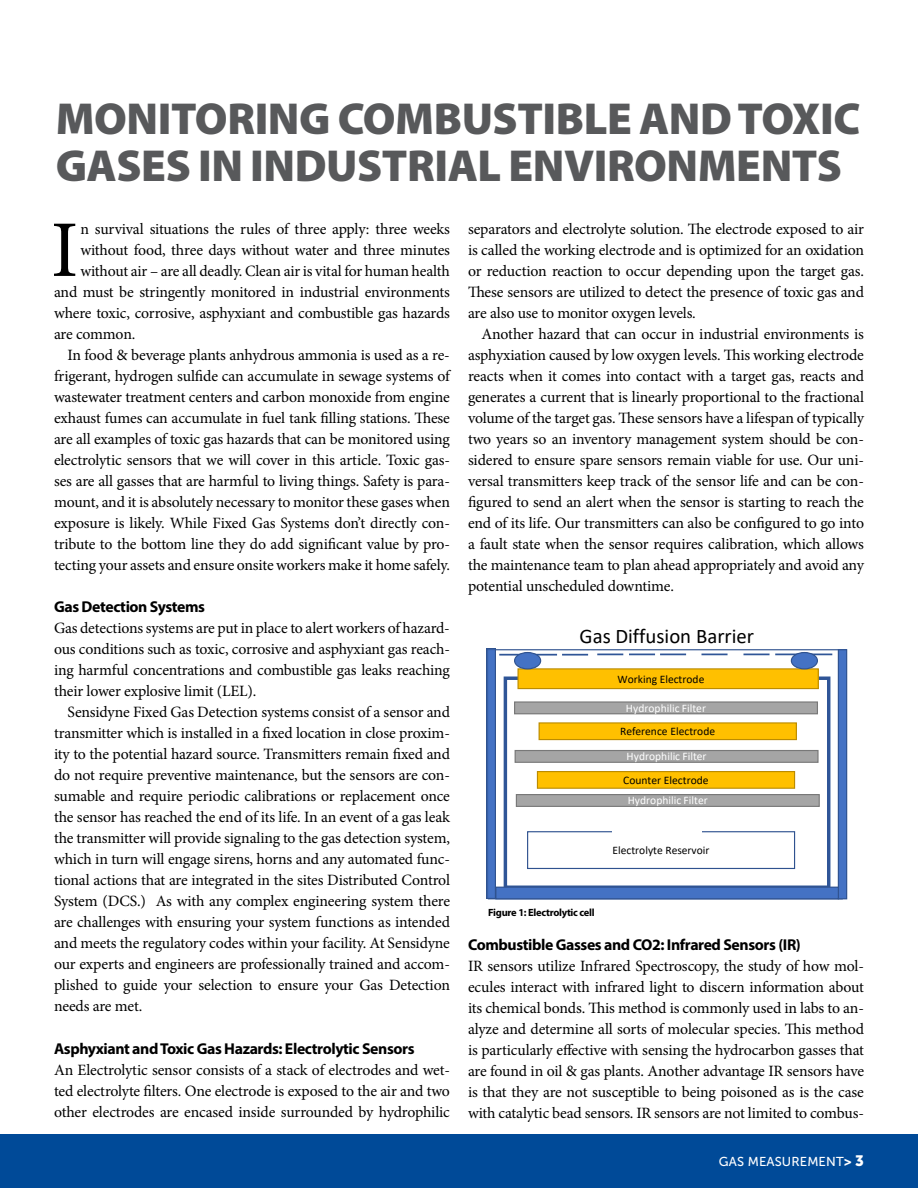
<style>
.page{position:relative;width:918px;height:1188px;background:#fff}
.page>*{position:absolute;margin:0;border:0;box-sizing:border-box;transform-origin:0 0}
.t1{font:80.4px "Minion Pro";color:#000}
.t2{font:900 45px/46.5px "Myriad Pro";letter-spacing:-.01em;color:#58595b}
.t3{font:20.85px "Calibri";color:#000}
.t4{font:15.75px/21px "Minion Pro";letter-spacing:-.015em;color:#000;text-align:justify}
.t5{font:700 15.75px "Myriad Pro";letter-spacing:-.025em;color:#000}
.t6{font:12.9px "Museo Sans 500";letter-spacing:.01em;color:#fff}
.t7{font:11.55px "Calibri";color:#000}
.t8{font:11.55px "Calibri";color:#fff}
.t9{font:700 10.5px "Myriad Pro";letter-spacing:-.025em;color:#000}
.s1{font-family:"Museo Sans 900"}
.s2{font-family:"Museo Sans 900";font-size:15px}
</style>
<div class="page">
<div style="left:0;top:1134px;width:918px;height:54px;background:#004a98"></div>
<svg style="left:496px;top:651px;width:342px;height:236px"></svg>
<div style="left:505px;top:678px;width:324px;height:209px;background:#fff"></div>
<div style="left:504px;top:677px;width:326px;height:212px;border:3px solid #2f5597"></div>
<div style="left:518px;top:669px;width:300px;height:20px;background:#ffc000"></div>
<div style="left:517px;top:668px;width:302px;height:21px;border:1px solid #bc8c00"></div>
<hr style="left:499px;top:654px;width:26px;height:2px;background:#2f5597">
<hr style="left:531px;top:654px;width:26px;height:2px;background:#2f5597">
<hr style="left:562px;top:654px;width:26px;height:2px;background:#2f5597">
<svg style="left:743px;top:654px;width:89px;height:1px"></svg>
<svg style="left:597px;top:654px;width:26px;height:1px"></svg>
<svg style="left:629px;top:654px;width:57px;height:1px"></svg>
<svg style="left:701px;top:654px;width:27px;height:1px"></svg>
<div style="left:515px;top:653px;width:26px;height:16px;background:#4472c4;border-radius:50%"></div>
<div style="left:514px;top:652px;width:27px;height:17px;border:1px solid #2f528f;border-radius:50%"></div>
<div style="left:791px;top:653px;width:26px;height:16px;background:#4472c4;border-radius:50%"></div>
<div style="left:791px;top:652px;width:27px;height:17px;border:1px solid #2f528f;border-radius:50%"></div>
<div style="left:515px;top:702px;width:302px;height:12px;background:#a5a5a5"></div>
<div style="left:514px;top:701px;width:304px;height:13px;border:1px solid #787878"></div>
<div style="left:515px;top:751px;width:303px;height:11px;background:#a5a5a5"></div>
<div style="left:515px;top:750px;width:304px;height:13px;border:1px solid #787878"></div>
<div style="left:516px;top:795px;width:303px;height:11px;background:#a5a5a5"></div>
<div style="left:516px;top:794px;width:304px;height:13px;border:1px solid #787878"></div>
<div style="left:539px;top:723px;width:257px;height:17px;background:#ffc000"></div>
<div style="left:539px;top:722px;width:258px;height:18px;border:1px solid #bc8c00"></div>
<div style="left:537px;top:772px;width:258px;height:16px;background:#ffc000"></div>
<div style="left:537px;top:771px;width:258px;height:18px;border:1px solid #bc8c00"></div>
<div style="left:527px;top:831px;width:268px;height:38px;border:1px solid #2f528f"></div>
<div style="left:838px;top:650px;width:9px;height:249px;background:#4472c4"></div>
<div style="left:838px;top:649px;width:9px;height:250px;border:1px solid #2f528f"></div>
<img style="left:486px;top:649px;width:10px;height:250px">
<div style="left:496px;top:887px;width:342px;height:12px;background:#4472c4"></div>
<div style="left:495px;top:887px;width:344px;height:12px;border:1px solid #2f528f"></div>
<h2 class="t2" style="left:56px;top:97px;width:806px">MONITORING COMBUSTIBLE AND TOXIC<br>GASES IN INDUSTRIAL ENVIRONMENTS</h2>
<h1 class="t1" style="left:51px;top:196px;width:29px">I</h1>
<p class="t4" style="left:80px;top:218px;width:371px">n survival situations the rules of three apply: three weeks</p>
<p class="t4" style="left:80px;top:239px;width:371px">without food, three days without water and three minutes</p>
<p class="t4" style="left:80px;top:260px;width:371px">without air – are all deadly. Clean air is vital for human health</p>
<p class="t4" style="left:54px;top:281px;width:398px">and must be stringently monitored in industrial environments</p>
<p class="t4" style="left:54px;top:302px;width:397px">where toxic, corrosive, asphyxiant and combustible gas hazards</p>
<p class="t4" style="left:54px;top:323px;width:83px">are common.</p>
<p class="t4" style="left:68px;top:344px;width:384px">In food &amp; beverage plants anhydrous ammonia is used as a re-</p>
<p class="t4" style="left:54px;top:365px;width:397px">frigerant, hydrogen sulfide can accumulate in sewage systems of</p>
<p class="t4" style="left:54px;top:386px;width:397px">wastewater treatment centers and carbon monoxide from engine</p>
<p class="t4" style="left:54px;top:407px;width:397px">exhaust fumes can accumulate in fuel tank filling stations. These</p>
<p class="t4" style="left:54px;top:428px;width:397px">are all examples of toxic gas hazards that can be monitored using</p>
<p class="t4" style="left:54px;top:449px;width:398px">electrolytic sensors that we will cover in this article. Toxic gas-</p>
<p class="t4" style="left:54px;top:470px;width:397px">ses are all gasses that are harmful to living things. Safety is para-</p>
<p class="t4" style="left:54px;top:491px;width:397px">mount, and it is absolutely necessary to monitor these gases when</p>
<p class="t4" style="left:54px;top:512px;width:398px">exposure is likely. While Fixed Gas Systems don’t directly con-</p>
<p class="t4" style="left:54px;top:533px;width:397px">tribute to the bottom line they do add significant value by pro-</p>
<p class="t4" style="left:54px;top:554px;width:397px">tecting your assets and ensure onsite workers make it home safely.</p>
<p class="t5" style="left:54px;top:597px;width:153px">Gas Detection Systems</p>
<p class="t4" style="left:54px;top:618px;width:398px">Gas detections systems are put in place to alert workers of hazard&shy;ous conditions such as toxic, corrosive and asphyxiant gas reach&shy;ing harmful concentrations and combustible gas leaks reaching their lower explosive limit (LEL).</p>
<p class="t4" style="left:54px;top:702px;width:398px;text-indent:13px">Sensidyne Fixed Gas Detection systems consist of a sensor and transmitter which is installed in a fixed location in close proxim&shy;ity to the potential hazard source. Transmitters remain fixed and do not require preventive maintenance, but the sensors are con&shy;sumable and require periodic calibrations or replacement once the sensor has reached the end of its life. In an event of a gas leak the transmitter will provide signaling to the gas detection system, which in turn will engage sirens, horns and any automated func&shy;tional actions that are integrated in the sites Distributed Control System (DCS.) As with any complex engineering system there are challenges with ensuring your system functions as intended and meets the regulatory codes within your facility. At Sensidyne our experts and engineers are professionally trained and accom&shy;plished to guide your selection to ensure your Gas Detection needs are met.</p>
<p class="t5" style="left:54px;top:1038px;width:362px">Asphyxiant and Toxic Gas Hazards: Electrolytic Sensors</p>
<p class="t4" style="left:54px;top:1059px;width:398px">An Electrolytic sensor consists of a stack of electrodes and wet&shy;ted electrolyte filters. One electrode is exposed to the air and two other electrodes are encased inside surrounded by hydrophilic</p>
<p class="t4" style="left:468px;top:218px;width:398px">separators and electrolyte solution. The electrode exposed to air is called the working electrode and is optimized for an oxidation or reduction reaction to occur depending upon the target gas.<br>These sensors are utilized to detect the presence of toxic gas and are also use to monitor oxygen levels.</p>
<p class="t4" style="left:468px;top:323px;width:398px;text-indent:13px">Another hazard that can occur in industrial environments is asphyxiation caused by low oxygen levels. This working electrode reacts when it comes into contact with a target gas, reacts and generates a current that is linearly proportional to the fractional volume of the target gas. These sensors have a lifespan of typically two years so an inventory management system should be con&shy;sidered to ensure spare sensors remain viable for use. Our uni&shy;versal transmitters keep track of the sensor life and can be con&shy;figured to send an alert when the sensor is starting to reach the end of its life. Our transmitters can also be configured to go into a fault state when the sensor requires calibration, which allows the maintenance team to plan ahead appropriately and avoid any potential unscheduled downtime.</p>
<h3 class="t3" style="left:580px;top:621px;width:176px">Gas Diffusion Barrier</h3>
<p class="t7" style="left:618px;top:671px;width:88px">Working Electrode</p>
<p class="t8" style="left:626px;top:700px;width:82px">Hydrophilic Filter</p>
<p class="t8" style="left:627px;top:749px;width:82px">Hydrophilic Filter</p>
<p class="t8" style="left:628px;top:793px;width:82px">Hydrophilic Filter</p>
<p class="t7" style="left:620px;top:723px;width:97px">Reference Electrode</p>
<p class="t7" style="left:623px;top:772px;width:87px">Counter Electrode</p>
<p class="t7" style="left:613px;top:842px;width:98px">Electrolyte Reservoir</p>
<p class="t9" style="left:488px;top:906px;width:108px">Figure 1: Electrolytic cell</p>
<p class="t5" style="left:468px;top:934px;width:334px">Combustible Gasses and CO2: Infrared Sensors (IR)</p>
<p class="t4" style="left:468px;top:955px;width:398px">IR sensors utilize Infrared Spectroscopy, the study of how mol&shy;ecules interact with infrared light to discern information about its chemical bonds. This method is commonly used in labs to an&shy;alyze and determine all sorts of molecular species. This method is particularly effective with sensing the hydrocarbon gasses that are found in oil &amp; gas plants. Another advantage IR sensors have is that they are not susceptible to being poisoned as is the case with catalytic bead sensors. IR sensors are not limited to combus-</p>
<p class="t6" style="left:719px;top:1155px;width:147px">GAS MEASUREMENT<span class="s1">&gt;</span> <span class="s2">3</span></p>
</div>
